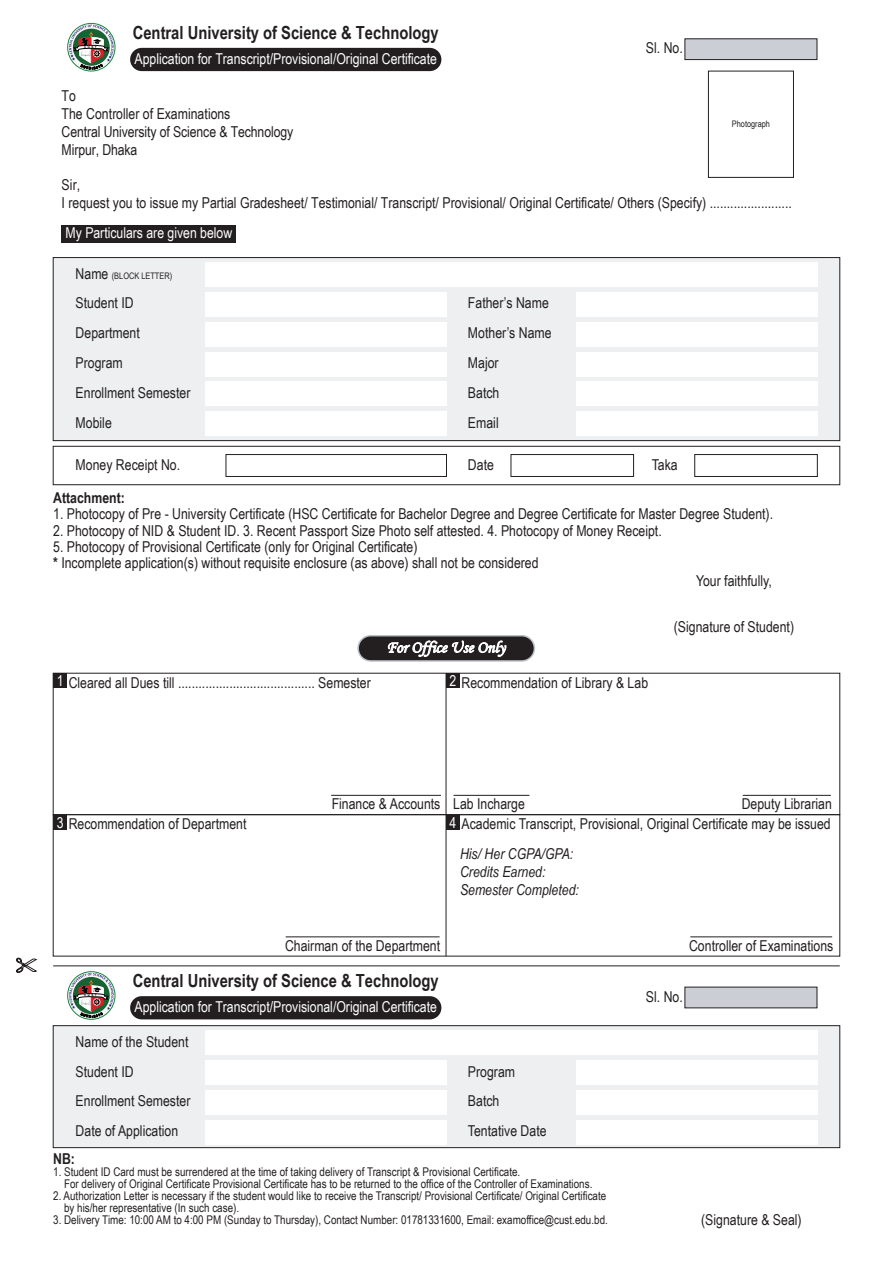
<style>
.page{position:relative;width:893px;height:1263px;background:#fff}
.page>*{position:absolute;margin:0;border:0;box-sizing:border-box;transform-origin:0 0}
.t1{font:700 18px "Arial Narrow";color:#231f20}
.t2{font:16.5px "Monotype Corsiva";color:#fff}
.t3{font:15px/18px "Arial Narrow";color:#231f20}
.t4{font:15px "Arial Narrow";color:#fff}
.t5{font:italic 15px/18px "Arial Narrow";color:#231f20}
.t6{font:700 15px "Arial Narrow";color:#231f20}
.t7{font:12px/12px "Arial Narrow";color:#231f20}
.t8{font:9px "Arial Narrow";color:#231f20}
.t9{font:9px "Arial Narrow";color:#222022}
.t10{font:700 2.85px "Arial";letter-spacing:.5em;color:#050504;scale:1.04 1}
.s1{font-size:15px}
.s2{font-weight:700}
.s3{color:#fff}
</style>
<div class="page">
<div style="left:130px;top:48px;width:311px;height:23px;background:#231f20;border-radius:12px"></div>
<div style="left:67px;top:23px;width:48px;height:48px;border:1px solid #198440;border-radius:50%"></div>
<svg style="left:16px;top:958px;width:21px;height:15px"></svg>
<div style="left:708px;top:71px;width:86px;height:107px;background:#fff;border:1px solid #231f20"></div>
<div style="left:684px;top:38px;width:133px;height:22px;background:#cbced5;border:1px solid #231f20"></div>
<div style="left:130px;top:996px;width:311px;height:23px;background:#231f20;border-radius:12px"></div>
<div style="left:67px;top:971px;width:48px;height:48px;border:1px solid #198440;border-radius:50%"></div>
<div style="left:684px;top:987px;width:133px;height:21px;background:#cbced5"></div>
<div style="left:62px;top:225px;width:174px;height:18px;background:#231f20"></div>
<div style="left:53px;top:257px;width:787px;height:184px;background:#edeff1;border:1px solid #231f20"></div>
<div style="left:205px;top:262px;width:612px;height:25px;background:#fff"></div>
<div style="left:576px;top:292px;width:241px;height:25px;background:#fff"></div>
<div style="left:205px;top:292px;width:241px;height:25px;background:#fff"></div>
<div style="left:576px;top:352px;width:241px;height:24px;background:#fff"></div>
<div style="left:205px;top:352px;width:241px;height:24px;background:#fff"></div>
<div style="left:576px;top:322px;width:241px;height:25px;background:#fff"></div>
<div style="left:205px;top:322px;width:241px;height:25px;background:#fff"></div>
<div style="left:576px;top:411px;width:241px;height:25px;background:#fff"></div>
<div style="left:205px;top:411px;width:241px;height:25px;background:#fff"></div>
<div style="left:576px;top:381px;width:241px;height:25px;background:#fff"></div>
<div style="left:205px;top:381px;width:241px;height:25px;background:#fff"></div>
<div style="left:53px;top:1025px;width:787px;height:123px;background:#edeff1;border:1px solid #231f20"></div>
<div style="left:205px;top:1030px;width:612px;height:25px;background:#fff"></div>
<div style="left:576px;top:1060px;width:241px;height:25px;background:#fff"></div>
<div style="left:205px;top:1060px;width:241px;height:25px;background:#fff"></div>
<div style="left:576px;top:1120px;width:241px;height:24px;background:#fff"></div>
<div style="left:205px;top:1120px;width:241px;height:24px;background:#fff"></div>
<div style="left:576px;top:1090px;width:241px;height:25px;background:#fff"></div>
<div style="left:205px;top:1090px;width:241px;height:25px;background:#fff"></div>
<div style="left:53px;top:446px;width:787px;height:39px;border:1px solid #231f20"></div>
<div style="left:226px;top:454px;width:221px;height:23px;background:#fff;border:1px solid #231f20"></div>
<div style="left:511px;top:454px;width:123px;height:23px;background:#fff;border:1px solid #231f20"></div>
<div style="left:694px;top:454px;width:124px;height:23px;background:#fff;border:1px solid #231f20"></div>
<svg style="left:53px;top:673px;width:787px;height:141px"></svg>
<div style="left:358px;top:636px;width:176px;height:25px;background:#231f20;border-radius:13px"></div>
<div style="left:357px;top:635px;width:178px;height:27px;border:2px solid #bac0c7;border-radius:13px"></div>
<svg style="left:388px;top:640px;width:118px;height:17px"></svg>
<hr style="left:446px;top:673px;width:1px;height:141px;background:#231f20">
<div style="left:53px;top:673px;width:14px;height:15px;background:#231f20"></div>
<hr style="left:331px;top:795px;width:110px;height:1px;background:#231f20">
<div style="left:446px;top:673px;width:14px;height:15px;background:#231f20"></div>
<hr style="left:743px;top:795px;width:88px;height:1px;background:#231f20">
<hr style="left:453px;top:795px;width:76px;height:1px;background:#231f20">
<svg style="left:53px;top:814px;width:787px;height:143px"></svg>
<hr style="left:446px;top:814px;width:1px;height:142px;background:#231f20">
<div style="left:53px;top:815px;width:14px;height:15px;background:#231f20"></div>
<hr style="left:286px;top:936px;width:154px;height:1px;background:#231f20">
<div style="left:446px;top:815px;width:14px;height:15px;background:#231f20"></div>
<hr style="left:690px;top:936px;width:142px;height:1px;background:#231f20">
<hr style="left:53px;top:965px;width:787px;height:1px;background:#231f20">
<svg style="left:69px;top:25px;width:45px;height:45px"></svg>
<svg style="left:69px;top:973px;width:45px;height:45px"></svg>
<p class="t10" style="left:84px;top:45px;width:14px">CUST</p>
<p class="t1" style="left:133px;top:19px;width:307px">Central University of Science &amp; Technology</p>
<p class="t4" style="left:135px;top:47px;width:304px">Application for Transcript/Provisional/Original Certificate</p>
<p class="t3" style="left:646px;top:38px;width:38px">Sl. No.</p>
<p class="t3" style="left:62px;top:87px;width:233px">To<br>The Controller of Examinations<br>Central University of Science &amp; Technology<br>Mirpur, Dhaka</p>
<p class="t3" style="left:62px;top:175px;width:732px">Sir,<br>I request you to issue my Partial Gradesheet/ Testimonial/ Transcript/ Provisional/ Original Certificate/ Others (Specify) ........................</p>
<p class="t4" style="left:66px;top:222px;width:168px">My Particulars are given below</p>
<p class="t8" style="left:76px;top:269px;width:98px"><span class="s1">Name</span> (BLOCK LETTER)</p>
<p class="t3" style="left:76px;top:294px;width:60px">Student ID</p>
<p class="t3" style="left:468px;top:294px;width:82px">Father’s Name</p>
<p class="t9" style="left:732px;top:117px;width:40px">Photograph</p>
<p class="t3" style="left:76px;top:323px;width:66px">Department</p>
<p class="t3" style="left:468px;top:323px;width:85px">Mother’s Name</p>
<p class="t3" style="left:76px;top:353px;width:49px">Program</p>
<p class="t3" style="left:468px;top:353px;width:32px">Major</p>
<p class="t3" style="left:76px;top:383px;width:116px">Enrollment Semester</p>
<p class="t3" style="left:468px;top:383px;width:33px">Batch</p>
<p class="t3" style="left:76px;top:413px;width:38px">Mobile</p>
<p class="t3" style="left:468px;top:413px;width:32px">Email</p>
<p class="t3" style="left:76px;top:455px;width:106px">Money Receipt No.</p>
<p class="t3" style="left:468px;top:455px;width:27px">Date</p>
<p class="t3" style="left:652px;top:455px;width:27px">Taka</p>
<p class="t6" style="left:53px;top:486px;width:73px">Attachment:</p>
<p class="t3" style="left:53px;top:504px;width:721px">1. Photocopy of Pre - University Certificate (HSC Certificate for Bachelor Degree and Degree Certificate for Master Degree Student).</p>
<p class="t3" style="left:53px;top:521px;width:610px">2. Photocopy of NID &amp; Student ID. 3. Recent Passport Size Photo self attested. 4. Photocopy of Money Receipt.</p>
<p class="t3" style="left:53px;top:538px;width:487px;line-height:16.2px">5. Photocopy of Provisional Certificate (only for Original Certificate)<br><span class="s2">*</span> Incomplete application(s) without requisite enclosure (as above) shall not be considered</p>
<p class="t3" style="left:696px;top:571px;width:77px">Your faithfully,</p>
<p class="t3" style="left:57px;top:673px;width:316px"><span class="s3">1</span> Cleared all Dues till ........................................ Semester</p>
<p class="t2" style="left:387px;top:637px;width:120px">For Office Use Only</p>
<p class="t3" style="left:450px;top:673px;width:200px"><span class="s3">2</span> Recommendation of Library &amp; Lab</p>
<p class="t3" style="left:674px;top:617px;width:122px">(Signature of Student)</p>
<p class="t3" style="left:332px;top:794px;width:110px">Finance &amp; Accounts</p>
<p class="t3" style="left:453px;top:795px;width:73px">Lab Incharge</p>
<p class="t3" style="left:742px;top:795px;width:92px">Deputy Librarian</p>
<p class="t3" style="left:57px;top:814px;width:191px"><span class="s3">3</span> Recommendation of Department</p>
<p class="t3" style="left:450px;top:814px;width:383px"><span class="s3">4</span> Academic Transcript, Provisional, Original Certificate may be issued</p>
<p class="t5" style="left:460px;top:844px;width:120px">His/ Her CGPA/GPA:<br>Credits Earned:<br>Semester Completed:</p>
<p class="t3" style="left:285px;top:936px;width:157px">Chairman of the Department</p>
<p class="t3" style="left:689px;top:936px;width:146px">Controller of Examinations</p>
<p class="t1" style="left:133px;top:967px;width:307px">Central University of Science &amp; Technology</p>
<p class="t4" style="left:135px;top:996px;width:304px">Application for Transcript/Provisional/Original Certificate</p>
<p class="t10" style="left:84px;top:993px;width:14px">CUST</p>
<p class="t3" style="left:646px;top:987px;width:38px">Sl. No.</p>
<p class="t3" style="left:76px;top:1026px;width:114px;line-height:29.8px">Name of the Student<br>Student ID</p>
<p class="t3" style="left:468px;top:1062px;width:49px">Program</p>
<p class="t3" style="left:76px;top:1091px;width:116px">Enrollment Semester</p>
<p class="t3" style="left:468px;top:1091px;width:33px">Batch</p>
<p class="t3" style="left:76px;top:1121px;width:104px">Date of Application</p>
<p class="t3" style="left:468px;top:1121px;width:80px">Tentative Date</p>
<p class="t6" style="left:53px;top:1148px;width:23px">NB:</p>
<p class="t7" style="left:64px;top:1166px;width:530px;text-indent:-11px">1. Student ID Card must be surrendered at the time of taking delivery of Transcript &amp; Provisional Certificate.<br>For delivery of Original Certificate Provisional Certificate has to be returned to the office of the Controller of Examinations.</p>
<p class="t7" style="left:64px;top:1190px;width:544px;text-indent:-11px">2. Authorization Letter is necessary if the student would like to receive the Transcript/ Provisional Certificate/ Original Certificate by his/her representative (In such case).</p>
<p class="t7" style="left:53px;top:1214px;width:556px">3. Delivery Time: 10:00 AM to 4:00 PM (Sunday to Thursday), Contact Number: 01781331600, Email: examoffice@cust.edu.bd.</p>
<p class="t3" style="left:701px;top:1210px;width:102px">(Signature &amp; Seal)</p>
</div>
